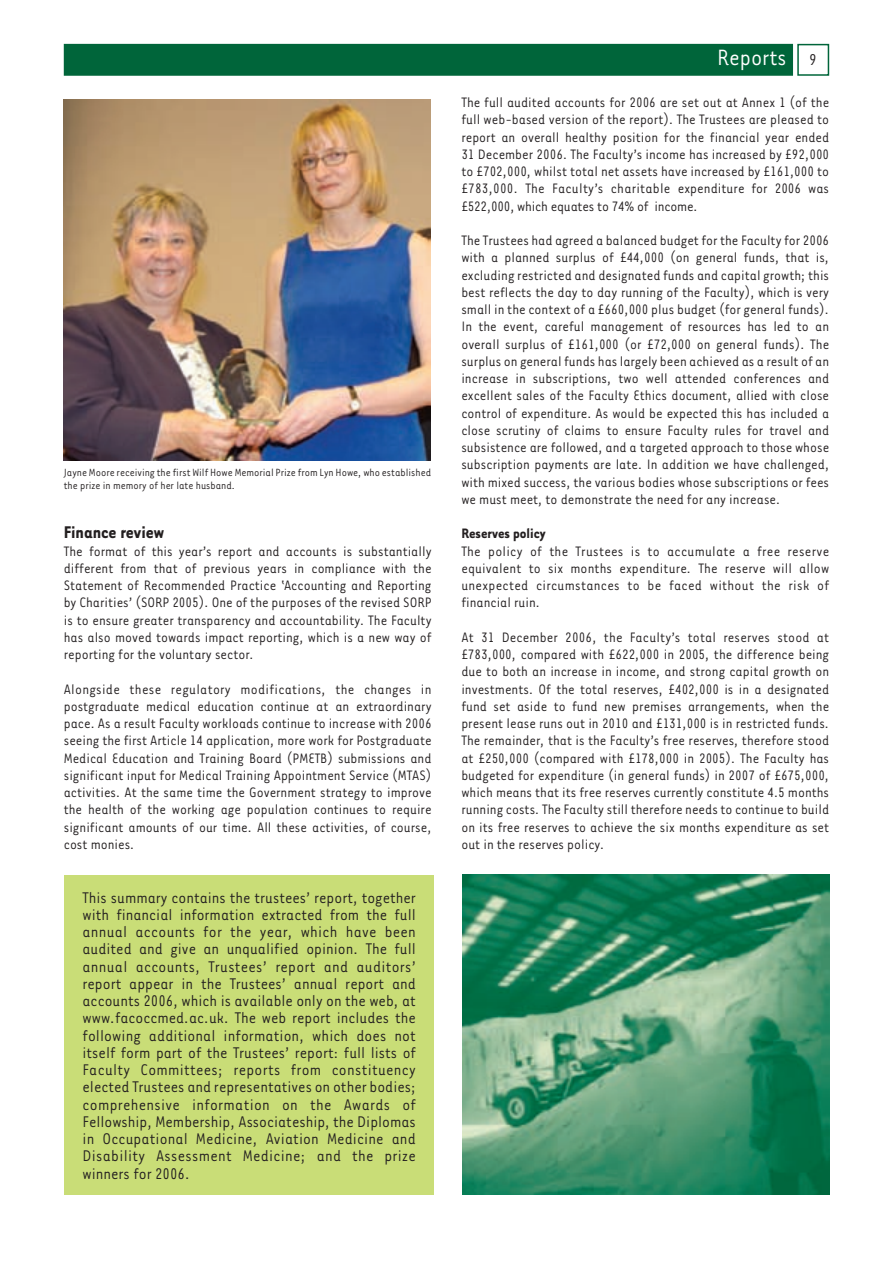
<style>
.page{position:relative;width:893px;height:1263px;background:#fff}
.page>*{position:absolute;margin:0;border:0;box-sizing:border-box;transform-origin:0 0}
.t1{font:25.5px "Tarzana Narrow";color:#fff}
.t2{font:700 19.5px "Tarzana Narrow";color:#231f20}
.t3{font:17.85px/17.2px "Tarzana Narrow";letter-spacing:.015em;color:#231f20;text-align:justify}
.t4{font:15.75px/17.2px "Tarzana Narrow";color:#231f20;text-align:justify}
.t5{font:700 15.75px "Tarzana Narrow";color:#231f20}
.t6{font:12px/13.5px "Tarzana Narrow";color:#231f20}
.s1{font-size:18px;color:#231f20}
</style>
<div class="page">
<svg style="left:63px;top:43px;width:767px;height:33px;background:#127048"></svg>
<div style="left:64px;top:875px;width:370px;height:319px;background:#c9dd77"></div>
<img style="left:462px;top:875px;width:367px;height:319px">
<img style="left:64px;top:99px;width:367px;height:362px">
<p class="t6" style="left:64px;top:466px;width:369px">Jayne Moore receiving the first Wilf Howe Memorial Prize from Lyn Howe, who established the prize in memory of her late husband.</p>
<p class="t2" style="left:64px;top:526px;width:102px">Finance review</p>
<p class="t4" style="left:64px;top:543px;width:369px">The format of this year’s report and accounts is substantially different from that of previous years in compliance with the Statement of Recommended Practice ‘Accounting and Reporting by Charities’ (SORP 2005). One of the purposes of the revised SORP is to ensure greater transparency and accountability. The Faculty has also moved towards impact reporting, which is a new way of reporting for the voluntary sector.</p>
<p class="t4" style="left:64px;top:681px;width:369px">Alongside these regulatory modifications, the changes in postgraduate medical education continue at an extraordinary pace. As a result Faculty workloads continue to increase with 2006 seeing the first Article 14 application, more work for Postgraduate Medical Education and Training Board (PMETB) submissions and significant input for Medical Training Appointment Service (MTAS) activities. At the same time the Government strategy to improve the health of the working age population continues to require significant amounts of our time. All these activities, of course, cost monies.</p>
<p class="t3" style="left:83px;top:890px;width:335px">This summary contains the trustees’ report, together with financial information extracted from the full annual accounts for the year, which have been audited and give an unqualified opinion. The full annual accounts, Trustees’ report and auditors’ report appear in the Trustees’ annual report and accounts 2006, which is available only on the web, at www.facoccmed.ac.uk. The web report includes the following additional information, which does not itself form part of the Trustees’ report: full lists of Faculty Committees; reports from constituency elected Trustees and representatives on other bodies; comprehensive information on the Awards of Fellowship, Membership, Associateship, the Diplomas in Occupational Medicine, Aviation Medicine and Disability Assessment Medicine; and the prize winners for 2006.</p>
<h1 class="t1" style="left:717px;top:48px;width:101px">Reports <span class="s1">9</span></h1>
<p class="t4" style="left:461px;top:95px;width:369px">The full audited accounts for 2006 are set out at Annex 1 (of the full web-based version of the report). The Trustees are pleased to report an overall healthy position for the financial year ended 31 December 2006. The Faculty’s income has increased by £92,000 to £702,000, whilst total net assets have increased by £161,000 to £783,000. The Faculty’s charitable expenditure for 2006 was £522,000, which equates to 74% of income.</p>
<p class="t4" style="left:461px;top:233px;width:369px">The Trustees had agreed a balanced budget for the Faculty for 2006 with a planned surplus of £44,000 (on general funds, that is, excluding restricted and designated funds and capital growth; this best reflects the day to day running of the Faculty), which is very small in the context of a £660,000 plus budget (for general funds).<br>In the event, careful management of resources has led to an overall surplus of £161,000 (or £72,000 on general funds). The surplus on general funds has largely been achieved as a result of an increase in subscriptions, two well attended conferences and excellent sales of the Faculty Ethics document, allied with close control of expenditure. As would be expected this has included a close scrutiny of claims to ensure Faculty rules for travel and subsistence are followed, and a targeted approach to those whose subscription payments are late. In addition we have challenged, with mixed success, the various bodies whose subscriptions or fees we must meet, to demonstrate the need for any increase.</p>
<p class="t5" style="left:461px;top:528px;width:86px">Reserves policy</p>
<p class="t4" style="left:461px;top:543px;width:369px">The policy of the Trustees is to accumulate a free reserve equivalent to six months expenditure. The reserve will allow unexpected circumstances to be faced without the risk of financial ruin.</p>
<p class="t4" style="left:461px;top:630px;width:369px">At 31 December 2006, the Faculty’s total reserves stood at £783,000, compared with £622,000 in 2005, the difference being due to both an increase in income, and strong capital growth on investments. Of the total reserves, £402,000 is in a designated fund set aside to fund new premises arrangements, when the present lease runs out in 2010 and £131,000 is in restricted funds.<br>The remainder, that is the Faculty’s free reserves, therefore stood at £250,000 (compared with £178,000 in 2005). The Faculty has budgeted for expenditure (in general funds) in 2007 of £675,000, which means that its free reserves currently constitute 4.5 months running costs. The Faculty still therefore needs to continue to build on its free reserves to achieve the six months expenditure as set out in the reserves policy.</p>
</div>
